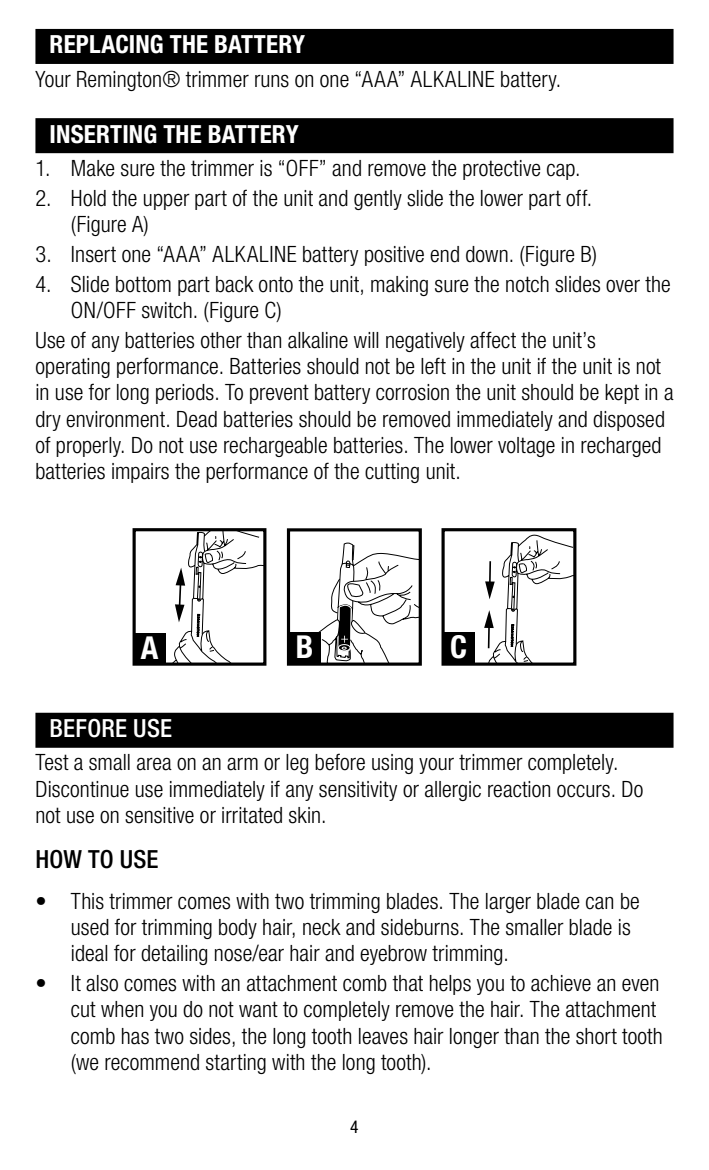
<style>
.page{position:relative;width:709px;height:1170px;background:#fff}
.page>*{position:absolute;margin:0;border:0;box-sizing:border-box;transform-origin:0 0}
.t1{font:700 condensed 31.5px "Helvetica Neue";color:#fff}
.t2{font:700 condensed 25px "Helvetica Neue LT Std";letter-spacing:.005em;color:#fff}
.t3{font:500 condensed 25px "Helvetica Neue LT Std";letter-spacing:.01em;color:#fff}
.t4{font:500 condensed 25px "Helvetica Neue LT Std";letter-spacing:.01em;color:#000}
.t5{font:300 condensed 22.5px/26.2px "Helvetica Neue LT Std";letter-spacing:.005em;color:#000}
.t6{font:condensed 17.5px "Helvetica Neue LT Std";color:#000}
</style>
<div class="page">
<div style="left:35px;top:29px;width:638px;height:35px;background:#000"></div>
<div style="left:35px;top:118px;width:638px;height:35px;background:#000"></div>
<div style="left:35px;top:712px;width:638px;height:35px;background:#000"></div>
<svg style="left:174px;top:532px;width:88px;height:129px"></svg>
<div style="left:132px;top:528px;width:134px;height:137px;border:3px solid #000"></div>
<svg style="left:484px;top:534px;width:88px;height:127px"></svg>
<div style="left:441px;top:528px;width:135px;height:137px;border:3px solid #000"></div>
<svg style="left:318px;top:542px;width:100px;height:119px"></svg>
<div style="left:287px;top:528px;width:135px;height:137px;border:3px solid #000"></div>
<div style="left:135px;top:632px;width:31px;height:31px;background:#000"></div>
<div style="left:290px;top:632px;width:30px;height:31px;background:#000"></div>
<div style="left:444px;top:632px;width:31px;height:31px;background:#000"></div>
<p class="t2" style="left:50px;top:29px;width:257px">REPLACING THE BATTERY</p>
<p class="t5" style="left:35px;top:65px;width:527px">Your Remington® trimmer runs on one “AAA” ALKALINE battery.</p>
<p class="t2" style="left:50px;top:118px;width:250px">INSERTING THE BATTERY</p>
<p class="t5" style="left:35px;top:155px;width:547px">1. Make sure the trimmer is “OFF” and remove the protective cap.</p>
<p class="t5" style="left:71px;top:184px;width:523px;text-indent:-35px">2. Hold the upper part of the unit and gently slide the lower part off. (Figure A)</p>
<p class="t5" style="left:35px;top:240px;width:563px">3. Insert one “AAA” ALKALINE battery positive end down. (Figure B)</p>
<p class="t5" style="left:71px;top:270px;width:601px;text-indent:-35px">4. Slide bottom part back onto the unit, making sure the notch slides over the<br>ON/OFF switch. (Figure C)</p>
<p class="t5" style="left:35px;top:326px;width:639px">Use of any batteries other than alkaline will negatively affect the unit’s operating performance. Batteries should not be left in the unit if the unit is not in use for long periods. To prevent battery corrosion the unit should be kept in a dry environment. Dead batteries should be removed immediately and disposed of properly. Do not use rechargeable batteries. The lower voltage in recharged batteries impairs the performance of the cutting unit.</p>
<h1 class="t1" style="left:141px;top:628px;width:19px">A</h1>
<h1 class="t1" style="left:296px;top:628px;width:19px">B</h1>
<h1 class="t1" style="left:450px;top:628px;width:18px">C</h1>
<p class="t3" style="left:50px;top:713px;width:124px">BEFORE USE</p>
<p class="t5" style="left:35px;top:749px;width:609px">Test a small area on an arm or leg before using your trimmer completely.<br>Discontinue use immediately if any sensitivity or allergic reaction occurs. Do not use on sensitive or irritated skin.</p>
<p class="t4" style="left:35px;top:844px;width:125px">HOW TO USE</p>
<p class="t5" style="left:71px;top:887px;width:570px;text-indent:-35px">• This trimmer comes with two trimming blades. The larger blade can be used for trimming body hair, neck and sideburns. The smaller blade is ideal for detailing nose/ear hair and eyebrow trimming.</p>
<p class="t5" style="left:71px;top:969px;width:593px;text-indent:-35px">• It also comes with an attachment comb that helps you to achieve an even cut when you do not want to completely remove the hair. The attachment comb has two sides, the long tooth leaves hair longer than the short tooth (we recommend starting with the long tooth).</p>
<p class="t6" style="left:350px;top:1116px;width:10px">4</p>
</div>
